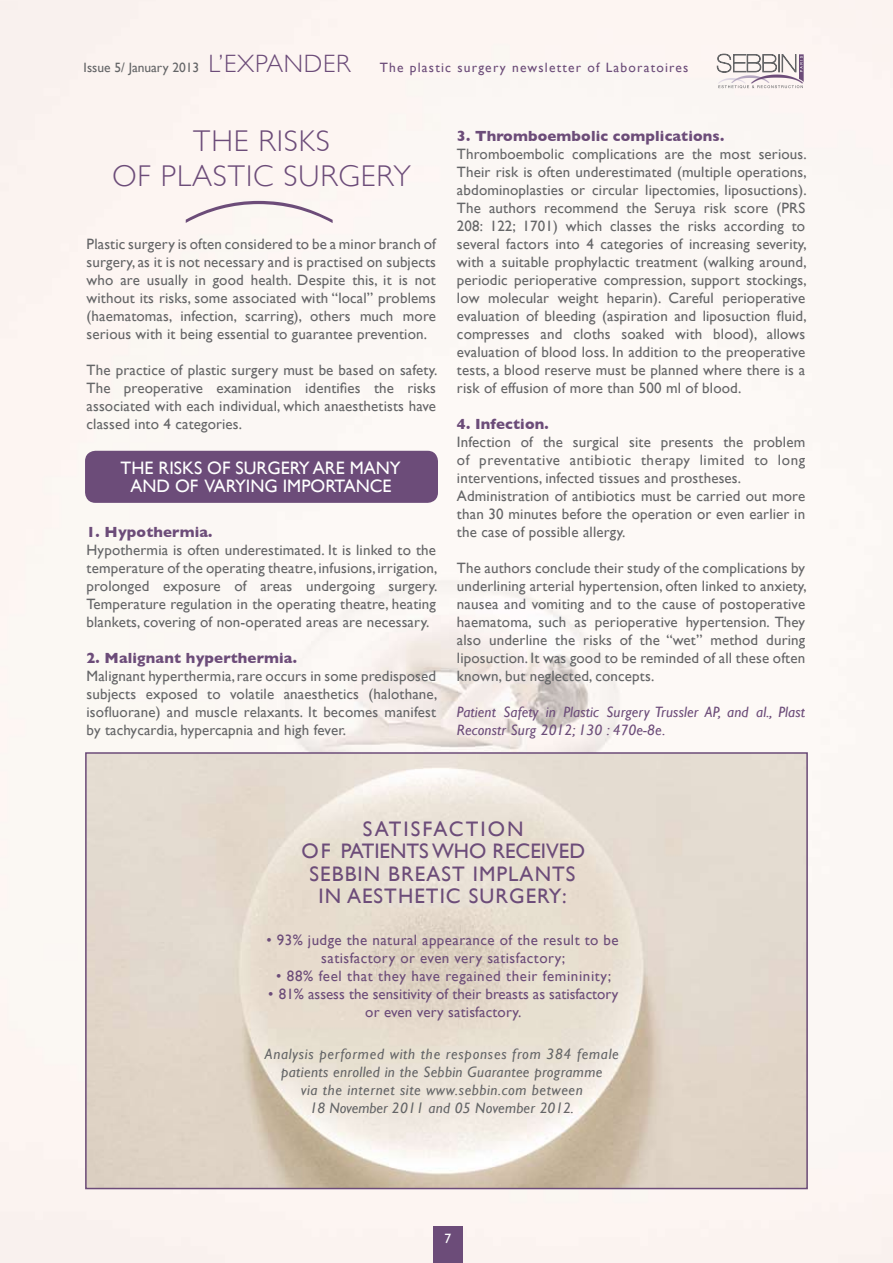
<style>
.page{position:relative;width:893px;height:1263px;background:#fbf7f4}
.page>*{position:absolute;margin:0;border:0;box-sizing:border-box;transform-origin:0 0}
.t1{font:300 30px/34.5px "Gill Sans";letter-spacing:.03em;color:#6c4c79}
.t2{font:21px/22.5px "Gill Sans";letter-spacing:.05em;color:#6c4c79;text-align:center}
.t3{font:18px/18px "Gill Sans";color:#fff}
.t4{font:15px/18px "Gill Sans";letter-spacing:.01em;color:#646567;text-align:justify}
.t5{font:italic 15px/18px "Gill Sans";letter-spacing:.035em;color:#646567;text-align:center}
.t6{font:15px/18px "Gill Sans";letter-spacing:.03em;color:#6c4c79;text-align:center}
.t7{font:italic 15px/18px "Gill Sans";letter-spacing:.01em;color:#6c4c79}
.t8{font:700 15px "Gill Sans";letter-spacing:.01em;color:#6c4c79}
.t9{font:15px/18px "Gill Sans";color:#6c4c79;text-align:center}
.t10{font:13.5px "Gill Sans";letter-spacing:.09em;color:#6c4c79}
.t11{font:13.5px "Gill Sans";color:#646567}
.t12{font:13.5px "Gill Sans";color:#fff}
.s1{font-weight:300;font-size:25.05px}
</style>
<div class="page">
<div style="left:433px;top:1226px;width:29px;height:37px;background:#6c4c79"></div>
<div style="left:85px;top:451px;width:353px;height:52px;background:#6c4c79;border-radius:10px"></div>
<img style="left:88px;top:755px;width:717px;height:431px">
<div style="left:85px;top:752px;width:723px;height:437px;border:2px solid #6c4c79"></div>
<svg style="left:717px;top:54px;width:87px;height:34px"></svg>
<div style="left:186px;top:201px;width:146px;height:22px;background:#fdf6f2"></div>
<p class="t11" style="left:84px;top:59px;width:117px">Issue 5/ January 2013</p>
<p class="t10" style="left:208px;top:60px;width:482px"><span class="s1">L’EXPANDER</span> The plastic surgery newsletter of Laboratoires</p>
<h1 class="t1" style="left:112px;top:124px;width:179px;text-indent:81px">TH E RISKS<br>OF PLASTIC</h1>
<h1 class="t1" style="left:284px;top:158px;width:124px">SU RGERY</h1>
<p class="t4" style="left:87px;top:235px;width:352px">Plastic surgery is often considered to be a minor branch of surgery, as it is not necessary and is practised on subjects who are usually in good health. Despite this, it is not without its risks, some associated with “local” problems (haematomas, infection, scarring), others much more serious with it being essential to guarantee prevention.</p>
<p class="t4" style="left:87px;top:361px;width:352px">The practice of plastic surgery must be based on safety.<br>The preoperative examination identifies the risks associated with each individual, which anaesthetists have classed into 4 categories.</p>
<p class="t3" style="left:121px;top:458px;width:12px">The</p>
<p class="t3" style="left:159px;top:458px;width:166px">risks of surgery are</p>
<p class="t3" style="left:130px;top:458px;width:272px;text-indent:219px">many and of varying importance</p>
<p class="t8" style="left:87px;top:523px;width:127px">1. Hypothermia.</p>
<p class="t4" style="left:87px;top:541px;width:352px">Hypothermia is often underestimated. It is linked to the temperature of the operating theatre, infusions, irrigation, prolonged exposure of areas undergoing surgery.<br>Temperature regulation in the operating theatre, heating blankets, covering of non-operated areas are necessary.</p>
<p class="t8" style="left:87px;top:649px;width:212px">2. Malignant hyperthermia.</p>
<p class="t4" style="left:87px;top:667px;width:352px">Malignant hyperthermia, rare occurs in some predisposed subjects exposed to volatile anaesthetics (halothane, isofluorane) and muscle relaxants. It becomes manifest by tachycardia, hypercapnia and high fever.</p>
<p class="t8" style="left:457px;top:127px;width:269px">3. Thromboembolic complications.</p>
<p class="t4" style="left:457px;top:145px;width:351px">Thromboembolic complications are the most serious.<br>Their risk is often underestimated (multiple operations, abdominoplasties or circular lipectomies, liposuctions).<br>The authors recommend the Seruya risk score (PRS 208: 122; 1701) which classes the risks according to several factors into 4 categories of increasing severity, with a suitable prophylactic treatment (walking around, periodic perioperative compression, support stockings, low molecular weight heparin). Careful perioperative evaluation of bleeding (aspiration and liposuction fluid, compresses and cloths soaked with blood), allows evaluation of blood loss. In addition to the preoperative tests, a blood reserve must be planned where there is a risk of effusion of more than 500 ml of blood.</p>
<p class="t8" style="left:457px;top:415px;width:93px">4. Infection.</p>
<p class="t4" style="left:457px;top:433px;width:350px;text-align:left">Infection of the surgical site presents the problem of preventative antibiotic therapy limited to long interventions, infected tissues and prostheses.<br>Administration of antibiotics must be carried out more than 30 minutes before the operation or even earlier in the case of possible allergy.</p>
<p class="t4" style="left:457px;top:559px;width:351px">The authors conclude their study of the complications by underlining arterial hypertension, often linked to anxiety, nausea and vomiting and to the cause of postoperative haematoma, such as perioperative hypertension. They also underline the risks of the “wet” method during liposuction. It was good to be reminded of all these often known, but neglected, concepts.</p>
<p class="t7" style="left:457px;top:703px;width:350px">Patient Safety in Plastic Surgery Trussler AP, and al., Plast<br>Reconstr Surg 2012; 130 : 470e-8e.</p>
<h2 class="t2" style="left:301px;top:817px;width:285px">SATISFACTION<br>OF PATIENTS WHO RECEIVED<br>SEBBIN BREAST IMPLANTS<br>IN AESTHETIC SURGERY:</h2>
<p class="t6" style="left:266px;top:931px;width:354px">• 93% judge the natural appearance of the result to be satisfactory or even very satisfactory;</p>
<p class="t6" style="left:276px;top:967px;width:336px">• 88% feel that they have regained their femininity;</p>
<p class="t9" style="left:268px;top:985px;width:352px">• 81% assess the sensitivity of their breasts as satisfactory or even very satisfactory.</p>
<p class="t5" style="left:265px;top:1045px;width:356px">Analysis performed with the responses from 384 female patients enrolled in the Sebbin Guarantee programme<br>via the internet site www.sebbin.com between<br>18 November 2011 and 05 November 2012.</p>
<p class="t12" style="left:444px;top:1230px;width:8px">7</p>
</div>
